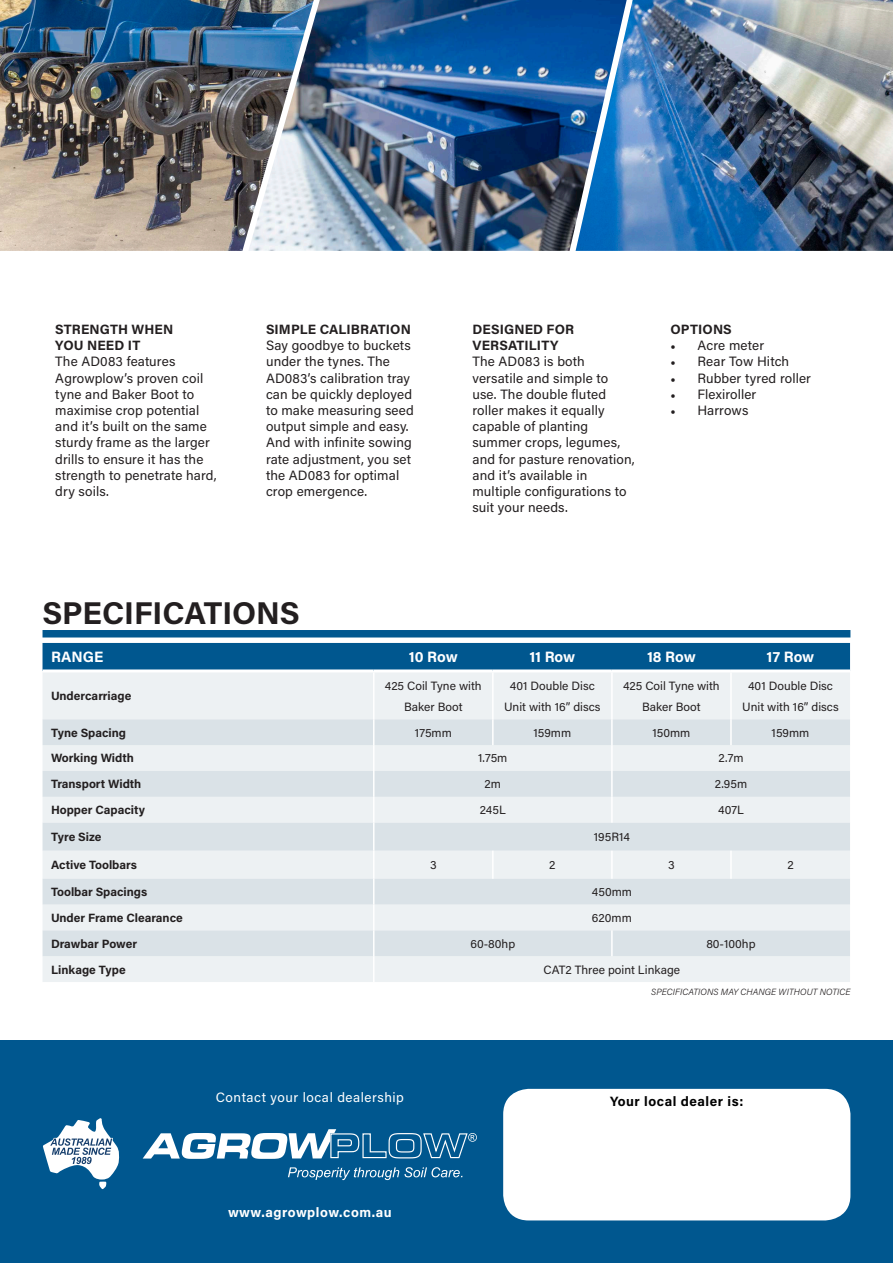
<style>
.page{position:relative;width:893px;height:1263px;background:#fff}
.page>*{position:absolute;margin:0;border:0;box-sizing:border-box;transform-origin:0 0}
.t1{font:700 31.5px "Acumin Pro";color:#231f20}
.t2{font:700 15px "Acumin Pro";letter-spacing:-.005em;color:#fff}
.t3{font:13.5px/16.2px "Acumin Pro";letter-spacing:.01em;color:#231f20}
.t4{font:700 13.5px/16.2px "Acumin Pro";letter-spacing:.01em;color:#231f20}
.t5{font:13.5px "Acumin Pro";letter-spacing:.04em;color:#fff}
.t6{font:700 13.5px "Acumin Pro";letter-spacing:.035em;color:#fff}
.t7{font:700 13.5px "Acumin Pro";letter-spacing:.04em;color:#000}
.t8{font:12px/21px "Acumin Pro";color:#231f20;text-align:center}
.t9{font:700 12px "Acumin Pro";color:#231f20}
.t10{font:italic 300 9px "Acumin Pro";letter-spacing:.01em;color:#231f20}
.s1{font-family:"Minion Pro"}
</style>
<div class="page">
<img style="left:314px;top:0;width:262px;height:251px">
<img style="left:0;top:0;width:314px;height:251px">
<img style="left:576px;top:0;width:317px;height:251px">
<div style="left:43px;top:643px;width:807px;height:26px;background:#00578f"></div>
<div style="left:43px;top:673px;width:807px;height:46px;background:#edf1f3"></div>
<hr style="left:492px;top:672px;width:2px;height:47px;background:#fff">
<hr style="left:611px;top:672px;width:2px;height:47px;background:#fff">
<hr style="left:730px;top:672px;width:2px;height:47px;background:#fff">
<hr style="left:373px;top:672px;width:1px;height:47px;background:#fff">
<svg style="left:43px;top:719px;width:807px;height:263px;background:#e3e9ed"></svg>
<div style="left:43px;top:630px;width:807px;height:7px;background:#00578f"></div>
<div style="left:0;top:1040px;width:893px;height:223px;background:#00578f"></div>
<div style="left:503px;top:1089px;width:347px;height:131px;background:#fff;border-radius:26px"></div>
<svg style="left:143px;top:1129px;width:334px;height:30px"></svg>
<svg style="left:288px;top:1167px;width:175px;height:13px"></svg>
<svg style="left:43px;top:1118px;width:76px;height:71px"></svg>
<p class="t4" style="left:55px;top:320px;width:119px">STRENGTH WHEN</p>
<p class="t4" style="left:55px;top:337px;width:87px">YOU NEED IT</p>
<p class="t3" style="left:55px;top:353px;width:163px">The AD083 features<br>Agrowplow’s proven coil tyne and Baker Boot to maximise crop potential and it’s built on the same sturdy frame as the larger drills to ensure it has the strength to penetrate hard, dry soils.</p>
<p class="t4" style="left:266px;top:320px;width:146px">SIMPLE CALIBRATION</p>
<p class="t3" style="left:266px;top:337px;width:149px">Say goodbye to buckets under the tynes. The<br>AD083’s calibration tray can be quickly deployed to make measuring seed output simple and easy.<br>And with infinite sowing rate adjustment, you set the AD083 for optimal crop emergence.</p>
<p class="t1" style="left:43px;top:590px;width:259px">SPECIFICATIONS</p>
<p class="t4" style="left:472px;top:320px;width:103px">DESIGNED FOR<br>VERSATILITY</p>
<p class="t3" style="left:472px;top:353px;width:164px">The AD083 is both versatile and simple to use. The double fluted roller makes it equally capable of planting summer crops, legumes, and for pasture renovation, and it’s available in multiple configurations to suit your needs.</p>
<p class="t4" style="left:670px;top:320px;width:63px">OPTIONS</p>
<p class="t3" style="left:670px;top:337px;width:95px"><span class="s1">•</span> Acre meter</p>
<p class="t3" style="left:670px;top:353px;width:120px"><span class="s1">•</span> Rear Tow Hitch</p>
<p class="t3" style="left:670px;top:369px;width:142px"><span class="s1">•</span> Rubber tyred roller</p>
<p class="t3" style="left:670px;top:385px;width:87px"><span class="s1">•</span> Flexiroller</p>
<p class="t3" style="left:670px;top:402px;width:79px"><span class="s1">•</span> Harrows</p>
<p class="t2" style="left:51px;top:647px;width:54px">RANGE</p>
<p class="t2" style="left:409px;top:647px;width:50px">10 Row</p>
<p class="t2" style="left:529px;top:647px;width:47px">11 Row</p>
<p class="t2" style="left:647px;top:647px;width:50px">18 Row</p>
<p class="t2" style="left:767px;top:647px;width:49px">17 Row</p>
<p class="t9" style="left:51px;top:688px;width:82px">Undercarriage</p>
<p class="t8" style="left:385px;top:675px;width:98px">425 Coil Tyne with<br>Baker Boot</p>
<p class="t8" style="left:504px;top:675px;width:98px">401 Double Disc<br>Unit with 16” discs</p>
<p class="t8" style="left:623px;top:675px;width:98px">425 Coil Tyne with<br>Baker Boot</p>
<p class="t8" style="left:742px;top:675px;width:98px">401 Double Disc<br>Unit with 16” discs</p>
<p class="t9" style="left:51px;top:724px;width:77px">Tyne Spacing</p>
<p class="t8" style="left:415px;top:721px;width:39px">175mm</p>
<p class="t8" style="left:533px;top:721px;width:39px">159mm</p>
<p class="t8" style="left:652px;top:721px;width:39px">150mm</p>
<p class="t8" style="left:772px;top:721px;width:39px">159mm</p>
<p class="t9" style="left:51px;top:750px;width:84px">Working Width</p>
<p class="t8" style="left:478px;top:747px;width:31px">1.75m</p>
<p class="t8" style="left:718px;top:747px;width:27px">2.7m</p>
<p class="t9" style="left:51px;top:776px;width:92px">Transport Width</p>
<p class="t8" style="left:485px;top:773px;width:18px">2m</p>
<p class="t8" style="left:715px;top:773px;width:34px">2.95m</p>
<p class="t9" style="left:51px;top:801px;width:95px">Hopper Capacity</p>
<p class="t8" style="left:480px;top:799px;width:28px">245L</p>
<p class="t8" style="left:718px;top:799px;width:27px">407L</p>
<p class="t9" style="left:51px;top:828px;width:52px">Tyre Size</p>
<p class="t8" style="left:594px;top:826px;width:38px">195R14</p>
<p class="t9" style="left:51px;top:856px;width:88px">Active Toolbars</p>
<p class="t8" style="left:430px;top:854px;width:8px">3</p>
<p class="t8" style="left:549px;top:854px;width:8px">2</p>
<p class="t8" style="left:668px;top:854px;width:8px">3</p>
<p class="t8" style="left:787px;top:854px;width:8px">2</p>
<p class="t9" style="left:51px;top:883px;width:98px">Toolbar Spacings</p>
<p class="t8" style="left:592px;top:881px;width:42px">450mm</p>
<p class="t9" style="left:51px;top:909px;width:133px">Under Frame Clearance</p>
<p class="t8" style="left:592px;top:907px;width:41px">620mm</p>
<p class="t9" style="left:51px;top:935px;width:88px">Drawbar Power</p>
<p class="t8" style="left:470px;top:932px;width:46px">60-80hp</p>
<p class="t8" style="left:706px;top:932px;width:51px">80-100hp</p>
<p class="t9" style="left:51px;top:961px;width:76px">Linkage Type</p>
<p class="t8" style="left:544px;top:958px;width:138px">CAT2 Three point Linkage</p>
<p class="t10" style="left:651px;top:985px;width:201px">SPECIFICATIONS MAY CHANGE WITHOUT NOTICE</p>
<p class="t5" style="left:216px;top:1088px;width:190px">Contact your local dealership</p>
<p class="t7" style="left:610px;top:1091px;width:135px">Your local dealer is:</p>
<p class="t6" style="left:228px;top:1203px;width:165px">www.agrowplow.com.au</p>
</div>
